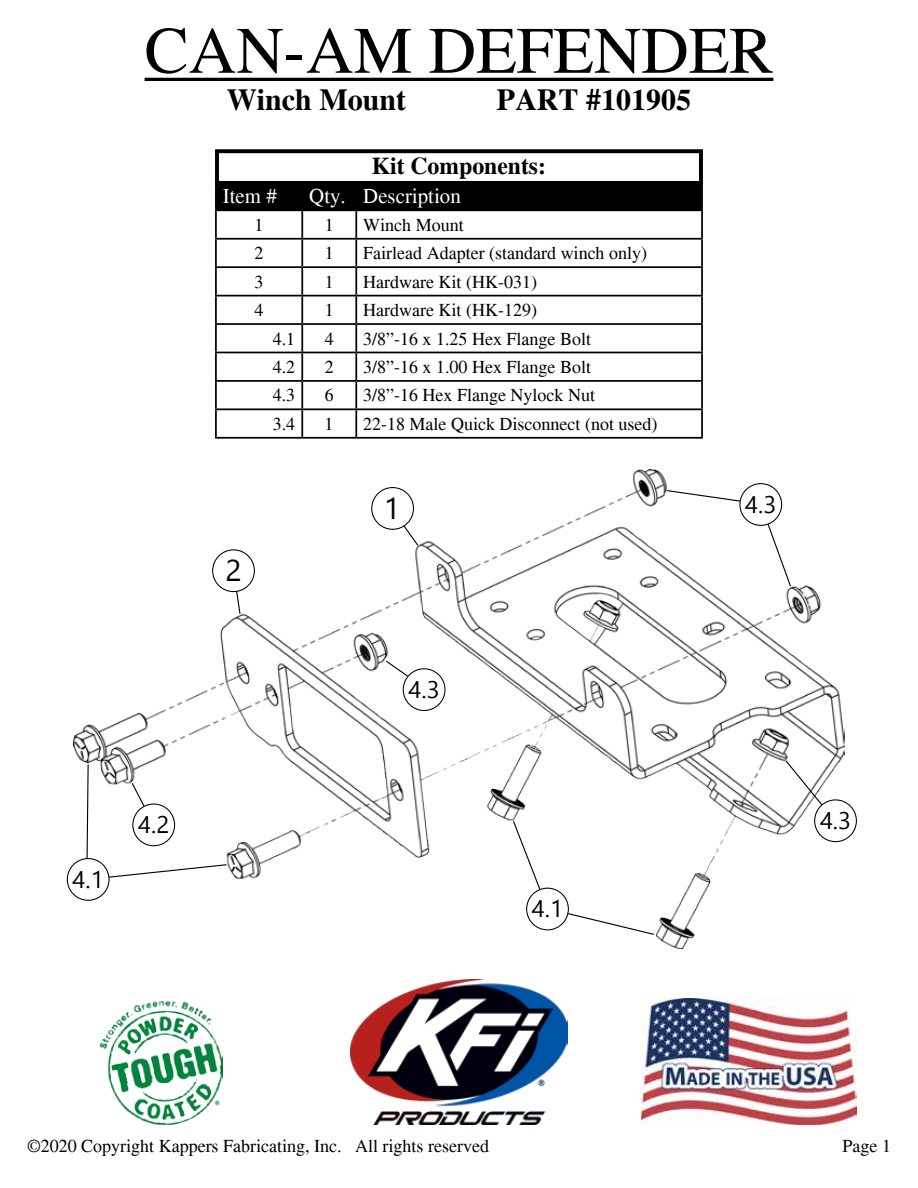
<style>
.page{position:relative;width:918px;height:1188px;background:#fff}
.page>*{position:absolute;margin:0;border:0;box-sizing:border-box;transform-origin:0 0}
.t1{font:66px "Times";color:#000}
.t2{font:700 30px "Times";color:#000}
.t3{font:30px "Leelawadee";color:#000}
.t4{font:24px "Leelawadee";color:#000}
.t5{font:700 23.7px "Times";color:#000}
.t6{font:20.85px "Times";color:#fff}
.t7{font:18px "Times";color:#000}
</style>
<div class="page">
<img style="left:73px;top:469px;width:772px;height:480px">
<img style="left:641px;top:998px;width:216px;height:127px">
<img style="left:99px;top:1000px;width:124px;height:125px">
<div style="left:215px;top:149px;width:488px;height:36px;border:4px solid #000"></div>
<div style="left:217px;top:183px;width:484px;height:26px;background:#000"></div>
<hr style="left:215px;top:211px;width:2px;height:27px;background:#000">
<hr style="left:301px;top:211px;width:2px;height:27px;background:#000">
<hr style="left:355px;top:211px;width:2px;height:27px;background:#000">
<hr style="left:701px;top:211px;width:2px;height:27px;background:#000">
<hr style="left:215px;top:238px;width:87px;height:2px;background:#000">
<hr style="left:215px;top:240px;width:2px;height:26px;background:#000">
<hr style="left:302px;top:238px;width:54px;height:2px;background:#000">
<hr style="left:301px;top:240px;width:2px;height:26px;background:#000">
<hr style="left:356px;top:238px;width:347px;height:2px;background:#000">
<hr style="left:355px;top:240px;width:2px;height:26px;background:#000">
<hr style="left:701px;top:240px;width:2px;height:26px;background:#000">
<hr style="left:215px;top:266px;width:87px;height:2px;background:#000">
<hr style="left:215px;top:268px;width:2px;height:27px;background:#000">
<hr style="left:302px;top:266px;width:54px;height:2px;background:#000">
<hr style="left:301px;top:268px;width:2px;height:27px;background:#000">
<hr style="left:356px;top:266px;width:347px;height:2px;background:#000">
<hr style="left:355px;top:268px;width:2px;height:27px;background:#000">
<hr style="left:701px;top:268px;width:2px;height:27px;background:#000">
<hr style="left:215px;top:295px;width:87px;height:1px;background:#000">
<hr style="left:215px;top:296px;width:2px;height:27px;background:#000">
<hr style="left:302px;top:295px;width:54px;height:1px;background:#000">
<hr style="left:301px;top:296px;width:2px;height:27px;background:#000">
<hr style="left:356px;top:295px;width:347px;height:1px;background:#000">
<hr style="left:355px;top:296px;width:2px;height:27px;background:#000">
<hr style="left:701px;top:296px;width:2px;height:27px;background:#000">
<hr style="left:215px;top:323px;width:87px;height:2px;background:#000">
<hr style="left:215px;top:325px;width:2px;height:27px;background:#000">
<hr style="left:302px;top:323px;width:54px;height:2px;background:#000">
<hr style="left:301px;top:325px;width:2px;height:27px;background:#000">
<hr style="left:356px;top:323px;width:347px;height:2px;background:#000">
<hr style="left:355px;top:325px;width:2px;height:27px;background:#000">
<hr style="left:701px;top:325px;width:2px;height:27px;background:#000">
<hr style="left:215px;top:352px;width:87px;height:1px;background:#000">
<hr style="left:215px;top:353px;width:2px;height:27px;background:#000">
<hr style="left:302px;top:352px;width:54px;height:1px;background:#000">
<hr style="left:301px;top:353px;width:2px;height:27px;background:#000">
<hr style="left:356px;top:352px;width:347px;height:1px;background:#000">
<hr style="left:355px;top:353px;width:2px;height:27px;background:#000">
<hr style="left:701px;top:353px;width:2px;height:27px;background:#000">
<hr style="left:215px;top:380px;width:87px;height:2px;background:#000">
<hr style="left:215px;top:382px;width:2px;height:26px;background:#000">
<hr style="left:302px;top:380px;width:54px;height:2px;background:#000">
<hr style="left:301px;top:382px;width:2px;height:26px;background:#000">
<hr style="left:356px;top:380px;width:347px;height:2px;background:#000">
<hr style="left:355px;top:382px;width:2px;height:26px;background:#000">
<hr style="left:701px;top:382px;width:2px;height:26px;background:#000">
<hr style="left:215px;top:408px;width:87px;height:2px;background:#000">
<hr style="left:215px;top:410px;width:2px;height:27px;background:#000">
<hr style="left:302px;top:408px;width:54px;height:2px;background:#000">
<hr style="left:301px;top:410px;width:2px;height:27px;background:#000">
<hr style="left:356px;top:408px;width:347px;height:2px;background:#000">
<hr style="left:355px;top:410px;width:2px;height:27px;background:#000">
<hr style="left:701px;top:410px;width:2px;height:27px;background:#000">
<hr style="left:215px;top:437px;width:87px;height:2px;background:#000">
<hr style="left:302px;top:437px;width:54px;height:2px;background:#000">
<hr style="left:356px;top:437px;width:347px;height:2px;background:#000">
<hr style="left:215px;top:181px;width:87px;height:2px;background:#000">
<hr style="left:215px;top:183px;width:2px;height:26px;background:#000">
<hr style="left:302px;top:181px;width:54px;height:2px;background:#000">
<hr style="left:301px;top:183px;width:2px;height:26px;background:#000">
<hr style="left:356px;top:181px;width:347px;height:2px;background:#000">
<hr style="left:355px;top:183px;width:2px;height:26px;background:#000">
<hr style="left:701px;top:183px;width:2px;height:26px;background:#000">
<hr style="left:215px;top:209px;width:87px;height:2px;background:#000">
<hr style="left:302px;top:209px;width:54px;height:2px;background:#000">
<hr style="left:356px;top:209px;width:347px;height:2px;background:#000">
<img style="left:351px;top:979px;width:216px;height:146px">
<hr style="left:145px;top:78px;width:628px;height:3px;background:#000">
<div style="left:371px;top:487px;width:43px;height:43px;border:1px solid #000;border-radius:50%"></div>
<div style="left:212px;top:549px;width:43px;height:43px;border:1px solid #000;border-radius:50%"></div>
<div style="left:526px;top:888px;width:43px;height:42px;border:1px solid #000;border-radius:50%"></div>
<div style="left:67px;top:858px;width:43px;height:43px;border:1px solid #000;border-radius:50%"></div>
<div style="left:132px;top:804px;width:43px;height:42px;border:1px solid #000;border-radius:50%"></div>
<div style="left:814px;top:799px;width:43px;height:43px;border:1px solid #000;border-radius:50%"></div>
<div style="left:739px;top:483px;width:43px;height:43px;border:1px solid #000;border-radius:50%"></div>
<div style="left:403px;top:668px;width:43px;height:43px;border:1px solid #000;border-radius:50%"></div>
<svg style="left:131px;top:782px;width:15px;height:26px"></svg>
<svg style="left:86px;top:763px;width:3px;height:96px"></svg>
<svg style="left:108px;top:864px;width:120px;height:14px"></svg>
<svg style="left:512px;top:820px;width:29px;height:71px"></svg>
<svg style="left:567px;top:912px;width:88px;height:24px"></svg>
<svg style="left:385px;top:660px;width:24px;height:18px"></svg>
<svg style="left:235px;top:590px;width:6px;height:25px"></svg>
<svg style="left:402px;top:524px;width:17px;height:23px"></svg>
<svg style="left:666px;top:489px;width:75px;height:13px"></svg>
<svg style="left:767px;top:523px;width:25px;height:65px"></svg>
<svg style="left:784px;top:759px;width:39px;height:47px"></svg>
<h1 class="t1" style="left:145px;top:11px;width:630px">CAN-AM DEFENDER</h1>
<h2 class="t2" style="left:227px;top:82px;width:181px">Winch Mount</h2>
<h2 class="t2" style="left:497px;top:82px;width:196px">PART #101905</h2>
<h3 class="t5" style="left:372px;top:151px;width:176px">Kit Components:</h3>
<p class="t6" style="left:223px;top:184px;width:56px">Item #</p>
<p class="t6" style="left:309px;top:184px;width:153px">Qty. Description</p>
<p class="t7" style="left:255px;top:214px;width:10px">1</p>
<p class="t7" style="left:325px;top:214px;width:10px">1</p>
<p class="t7" style="left:363px;top:214px;width:102px">Winch Mount</p>
<p class="t7" style="left:255px;top:242px;width:10px">2</p>
<p class="t7" style="left:325px;top:242px;width:10px">1</p>
<p class="t7" style="left:363px;top:242px;width:285px">Fairlead Adapter (standard winch only)</p>
<p class="t7" style="left:255px;top:271px;width:10px">3</p>
<p class="t7" style="left:325px;top:271px;width:10px">1</p>
<p class="t7" style="left:363px;top:271px;width:175px">Hardware Kit (HK-031)</p>
<p class="t7" style="left:255px;top:299px;width:10px">4</p>
<p class="t7" style="left:325px;top:299px;width:10px">1</p>
<p class="t7" style="left:363px;top:299px;width:175px">Hardware Kit (HK-129)</p>
<p class="t7" style="left:273px;top:328px;width:24px">4.1</p>
<p class="t7" style="left:325px;top:328px;width:10px">4</p>
<p class="t7" style="left:363px;top:328px;width:229px">3/8”-16 x 1.25 Hex Flange Bolt</p>
<p class="t7" style="left:273px;top:356px;width:24px">4.2</p>
<p class="t7" style="left:325px;top:356px;width:10px">2</p>
<p class="t7" style="left:363px;top:356px;width:229px">3/8”-16 x 1.00 Hex Flange Bolt</p>
<p class="t7" style="left:273px;top:385px;width:24px">4.3</p>
<p class="t7" style="left:325px;top:385px;width:10px">6</p>
<p class="t7" style="left:363px;top:385px;width:233px">3/8”-16 Hex Flange Nylock Nut</p>
<p class="t7" style="left:273px;top:413px;width:24px">3.4</p>
<p class="t7" style="left:325px;top:413px;width:10px">1</p>
<p class="t7" style="left:363px;top:413px;width:296px">22-18 Male Quick Disconnect (not used)</p>
<h2 class="t3" style="left:226px;top:553px;width:18px">2</h2>
<h2 class="t3" style="left:384px;top:492px;width:18px">1</h2>
<h3 class="t4" style="left:409px;top:676px;width:33px">4.3</h3>
<h3 class="t4" style="left:745px;top:491px;width:33px">4.3</h3>
<h3 class="t4" style="left:73px;top:866px;width:33px">4.1</h3>
<h3 class="t4" style="left:138px;top:811px;width:33px">4.2</h3>
<h3 class="t4" style="left:820px;top:807px;width:33px">4.3</h3>
<h3 class="t4" style="left:532px;top:895px;width:33px">4.1</h3>
<p class="t7" style="left:27px;top:1135px;width:464px">©2020 Copyright Kappers Fabricating, Inc. All rights reserved</p>
<p class="t7" style="left:843px;top:1135px;width:50px">Page 1</p>
</div>
